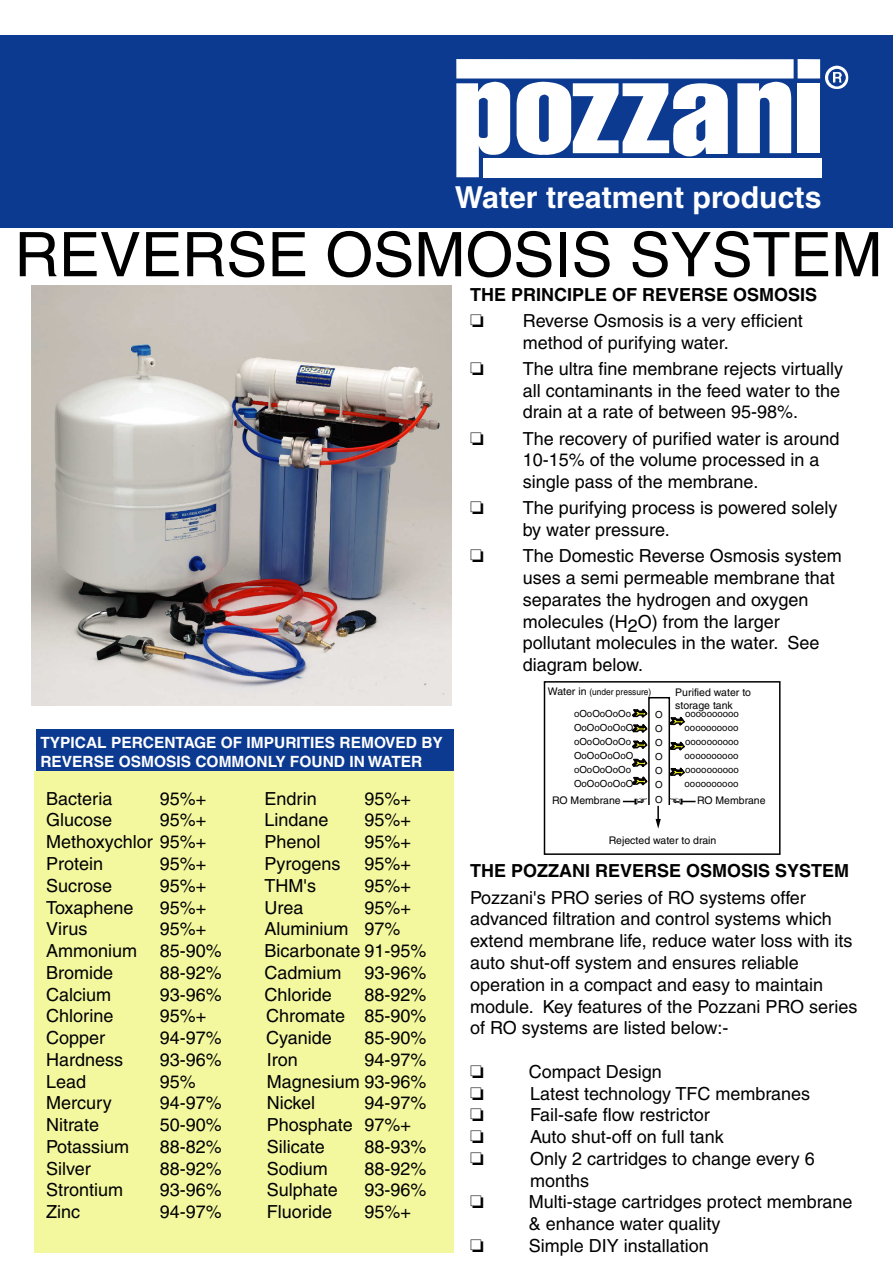
<style>
.page{position:relative;width:893px;height:1263px;background:#fff}
.page>*{position:absolute;margin:0;border:0;box-sizing:border-box;transform-origin:0 0}
.t1{font:61.5px "Helvetica";color:#000}
.t2{font:700 30.3px "Helvetica";color:#fff}
.t3{font:18px/21.8px "Helvetica";color:#000}
.t4{font:700 18px "Helvetica";color:#000}
.t5{font:700 15.45px/18.5px "Helvetica";color:#fff}
.t6{font:10.5px/12.8px "Helvetica";color:#000}
.t7{font:9.75px/14.1px "Helvetica";color:#000;text-align:justify}
.t8{font:9px "Helvetica";color:#000;scale:.93 1}
.s1{font-size:10.5px}
</style>
<div class="page">
<img style="left:32px;top:285px;width:419px;height:420px">
<div style="left:0;top:36px;width:893px;height:192px;background:#0c3a91"></div>
<svg style="left:517px;top:82px;width:211px;height:74px"></svg>
<svg style="left:737px;top:82px;width:54px;height:71px;background:#d5ddec"></svg>
<div style="left:798px;top:59px;width:22px;height:19px;background:#fff"></div>
<div style="left:798px;top:83px;width:22px;height:70px;background:#fff"></div>
<div style="left:456px;top:59px;width:338px;height:19px;background:#fff"></div>
<div style="left:484px;top:158px;width:338px;height:19px;background:#fff"></div>
<svg style="left:456px;top:82px;width:54px;height:95px"></svg>
<svg style="left:825px;top:66px;width:23px;height:23px"></svg>
<div style="left:36px;top:729px;width:418px;height:47px;background:#0c3a91"></div>
<div style="left:35px;top:771px;width:419px;height:482px;background:#f3f89f"></div>
<div style="left:544px;top:681px;width:236px;height:174px;background:#fff;border:2px solid #000"></div>
<div style="left:648px;top:697px;width:22px;height:115px;border:2px solid #000"></div>
<div style="left:641px;top:805px;width:34px;height:10px;background:#fff"></div>
<svg style="left:667px;top:714px;width:18px;height:14px"></svg>
<svg style="left:667px;top:765px;width:18px;height:14px"></svg>
<svg style="left:667px;top:739px;width:18px;height:14px"></svg>
<svg style="left:632px;top:706px;width:17px;height:82px"></svg>
<svg style="left:623px;top:798px;width:24px;height:6px"></svg>
<svg style="left:670px;top:798px;width:26px;height:6px"></svg>
<svg style="left:656px;top:806px;width:5px;height:23px"></svg>
<h2 class="t2" style="left:455px;top:186px;width:368px">Water treatment products</h2>
<h1 class="t1" style="left:14px;top:232px;width:870px">REVERSE OSMOSIS SYSTEM</h1>
<p class="t5" style="left:40px;top:735px;width:404px">TYPICAL PERCENTAGE OF IMPURITIES REMOVED BY<br>REVERSE OSMOSIS COMMONLY FOUND IN WATER</p>
<p class="t3" style="left:46px;top:789px;width:68px">Bacteria</p>
<p class="t3" style="left:265px;top:789px;width:54px">Endrin</p>
<p class="t3" style="left:46px;top:811px;width:68px">Glucose</p>
<p class="t3" style="left:265px;top:811px;width:66px">Lindane</p>
<p class="t3" style="left:46px;top:833px;width:162px">Methoxychlor 95%+</p>
<p class="t3" style="left:265px;top:833px;width:58px">Phenol</p>
<p class="t3" style="left:46px;top:855px;width:59px">Protein</p>
<p class="t3" style="left:265px;top:855px;width:78px">Pyrogens</p>
<p class="t3" style="left:46px;top:876px;width:68px">Sucrose</p>
<p class="t3" style="left:265px;top:876px;width:53px">THM's</p>
<p class="t3" style="left:46px;top:898px;width:89px">Toxaphene</p>
<p class="t3" style="left:265px;top:898px;width:41px">Urea</p>
<p class="t3" style="left:46px;top:920px;width:43px">Virus</p>
<p class="t3" style="left:265px;top:920px;width:86px">Aluminium</p>
<p class="t3" style="left:46px;top:942px;width:93px">Ammonium</p>
<p class="t3" style="left:265px;top:942px;width:163px">Bicarbonate 91-95%</p>
<p class="t3" style="left:46px;top:963px;width:69px">Bromide</p>
<p class="t3" style="left:265px;top:963px;width:79px">Cadmium</p>
<p class="t3" style="left:46px;top:985px;width:66px">Calcium</p>
<p class="t3" style="left:265px;top:985px;width:69px">Chloride</p>
<p class="t3" style="left:46px;top:1007px;width:69px">Chlorine</p>
<p class="t3" style="left:266px;top:1007px;width:81px">Chromate</p>
<p class="t3" style="left:46px;top:1029px;width:61px">Copper</p>
<p class="t3" style="left:266px;top:1029px;width:67px">Cyanide</p>
<p class="t3" style="left:46px;top:1050px;width:79px">Hardness</p>
<p class="t3" style="left:267px;top:1050px;width:33px">Iron</p>
<p class="t3" style="left:46px;top:1072px;width:42px">Lead</p>
<p class="t3" style="left:267px;top:1072px;width:161px">Magnesium 93-96%</p>
<p class="t3" style="left:46px;top:1094px;width:67px">Mercury</p>
<p class="t3" style="left:267px;top:1094px;width:50px">Nickel</p>
<p class="t3" style="left:46px;top:1116px;width:54px">Nitrate</p>
<p class="t3" style="left:267px;top:1116px;width:88px">Phosphate</p>
<p class="t3" style="left:46px;top:1137px;width:85px">Potassium</p>
<p class="t3" style="left:267px;top:1137px;width:60px">Silicate</p>
<p class="t3" style="left:46px;top:1159px;width:46px">Silver</p>
<p class="t3" style="left:267px;top:1159px;width:63px">Sodium</p>
<p class="t3" style="left:46px;top:1181px;width:79px">Strontium</p>
<p class="t3" style="left:267px;top:1181px;width:73px">Sulphate</p>
<p class="t3" style="left:46px;top:1203px;width:36px">Zinc</p>
<p class="t3" style="left:267px;top:1203px;width:67px">Fluoride</p>
<p class="t3" style="left:160px;top:789px;width:48px">95%+<br>95%+</p>
<p class="t3" style="left:160px;top:855px;width:64px">95%+<br>95%+<br>95%+<br>95%+<br>85-90%<br>88-92%<br>93-96%<br>95%+<br>94-97%<br>93-96%<br>95%<br>94-97%<br>50-90%<br>88-82%<br>88-92%<br>93-96%<br>94-97%</p>
<p class="t3" style="left:364px;top:789px;width:48px;text-align:justify">95%+ 95%+ 95%+ 95%+ 95%+ 95%+ 97%</p>
<p class="t3" style="left:364px;top:963px;width:64px;text-align:justify">93-96% 88-92% 85-90% 85-90% 94-97%</p>
<p class="t3" style="left:364px;top:1094px;width:64px">94-97%<br>97%+<br>88-93%<br>88-92%<br>93-96%<br>95%+</p>
<p class="t4" style="left:470px;top:288px;width:349px">THE PRINCIPLE OF REVERSE OSMOSIS</p>
<p class="t3" style="left:523px;top:311px;width:282px">Reverse Osmosis is a very efficient method of purifying water.</p>
<p class="t3" style="left:523px;top:359px;width:322px">The ultra fine membrane rejects virtually all contaminants in the feed water to the drain at a rate of between 95-98%.</p>
<p class="t3" style="left:523px;top:429px;width:318px">The recovery of purified water is around<br>10-15% of the volume processed in a single pass of the membrane.</p>
<p class="t3" style="left:523px;top:499px;width:316px">The purifying process is powered solely by water pressure.</p>
<p class="t3" style="left:523px;top:547px;width:321px">The Domestic Reverse Osmosis system uses a semi permeable membrane that separates the hydrogen and oxygen molecules (H2O) from the larger pollutant molecules in the water. See diagram below.</p>
<p class="t8" style="left:548px;top:689px;width:113px"><span class="s1">Water in</span> (under pressure)</p>
<p class="t6" style="left:675px;top:687px;width:77px">Purified water to storage tank</p>
<p class="t7" style="left:655px;top:708px;width:9px">O O O O O O</p>
<p class="t6" style="left:552px;top:795px;width:70px">RO Membrane</p>
<p class="t7" style="left:655px;top:793px;width:9px">O</p>
<p class="t7" style="left:574px;top:707px;width:59px">oOoOoOoOo</p>
<p class="t7" style="left:685px;top:707px;width:55px">oooooooooo</p>
<p class="t7" style="left:574px;top:721px;width:61px">OoOoOoOoO</p>
<p class="t7" style="left:684px;top:721px;width:55px">oooooooooo</p>
<p class="t7" style="left:574px;top:735px;width:59px">oOoOoOoOo</p>
<p class="t7" style="left:685px;top:735px;width:55px">oooooooooo</p>
<p class="t7" style="left:574px;top:749px;width:61px">OoOoOoOoO</p>
<p class="t7" style="left:684px;top:749px;width:55px">oooooooooo</p>
<p class="t7" style="left:574px;top:764px;width:59px">oOoOoOoOo</p>
<p class="t7" style="left:685px;top:764px;width:55px">oooooooooo</p>
<p class="t7" style="left:574px;top:778px;width:61px">OoOoOoOoO</p>
<p class="t7" style="left:684px;top:778px;width:55px">oooooooooo</p>
<p class="t6" style="left:697px;top:795px;width:70px">RO Membrane</p>
<p class="t6" style="left:609px;top:835px;width:109px">Rejected water to drain</p>
<p class="t4" style="left:470px;top:864px;width:381px">THE POZZANI REVERSE OSMOSIS SYSTEM</p>
<p class="t3" style="left:470px;top:888px;width:389px">Pozzani's PRO series of RO systems offer advanced filtration and control systems which extend membrane life, reduce water loss with its auto shut-off system and ensures reliable operation in a compact and easy to maintain module. Key features of the Pozzani PRO series of RO systems are listed below:-</p>
<p class="t3" style="left:529px;top:1062px;width:135px">Compact Design</p>
<p class="t3" style="left:530px;top:1084px;width:282px">Latest technology TFC membranes</p>
<p class="t3" style="left:530px;top:1106px;width:181px">Fail-safe flow restrictor</p>
<p class="t3" style="left:530px;top:1128px;width:195px">Auto shut-off on full tank</p>
<p class="t3" style="left:530px;top:1149px;width:286px">Only 2 cartridges to change every 6 months</p>
<p class="t3" style="left:529px;top:1193px;width:325px">Multi-stage cartridges protect membrane &amp; enhance water quality</p>
<p class="t3" style="left:529px;top:1236px;width:182px">Simple DIY installation</p>
</div>
